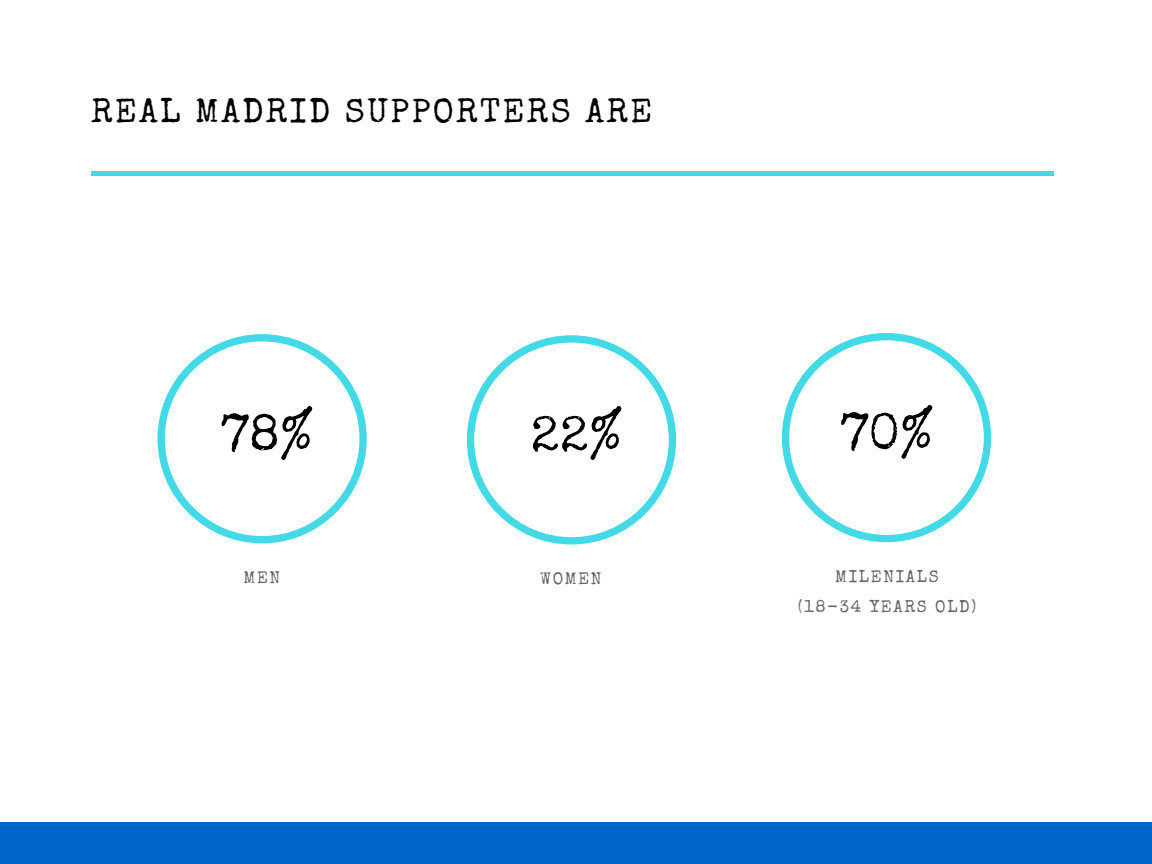
<style>
.page{position:relative;width:1152px;height:864px;background:#fff}
.page>*{position:absolute;margin:0;border:0;box-sizing:border-box;transform-origin:0 0}
.t1{font:51px "Special Elite";color:#000}
.t2{font:33.9px "Special Elite";letter-spacing:.07em;color:#000}
.t3{font:16.95px/30.3px "Special Elite";letter-spacing:.1em;color:#666;text-align:center}
</style>
<div class="page">
<div style="left:91px;top:171px;width:963px;height:5px;background:#44d9e6"></div>
<div style="left:0;top:822px;width:1152px;height:42px;background:#06c"></div>
<svg style="left:467px;top:335px;width:209px;height:209px"></svg>
<svg style="left:782px;top:333px;width:209px;height:209px"></svg>
<svg style="left:158px;top:334px;width:209px;height:209px"></svg>
<h2 class="t2" style="left:91px;top:98px;width:562px">REAL MADRID SUPPORTERS ARE</h2>
<h1 class="t1" style="left:221px;top:415px;width:94px">78%</h1>
<h1 class="t1" style="left:530px;top:415px;width:94px">22%</h1>
<h1 class="t1" style="left:840px;top:413px;width:95px">70%</h1>
<p class="t3" style="left:243px;top:564px;width:38px">MEN</p>
<p class="t3" style="left:540px;top:565px;width:63px">WOMEN</p>
<p class="t3" style="left:798px;top:563px;width:180px">MILENIALS<br>(18-34 YEARS OLD)</p>
</div>
